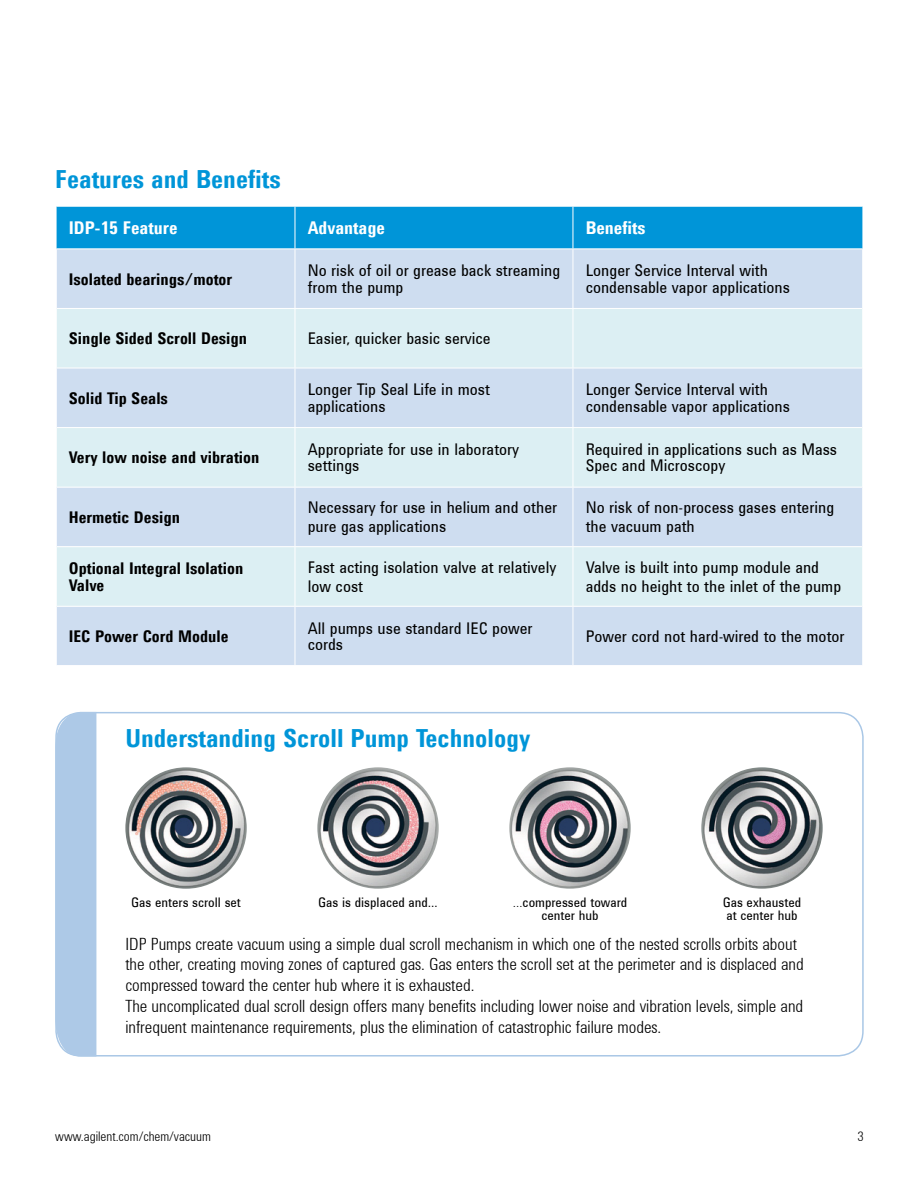
<style>
.page{position:relative;width:919px;height:1187px;background:#fff}
.page>*{position:absolute;margin:0;border:0;box-sizing:border-box;transform-origin:0 0}
.Titolone{font:700 25.5px "Agilent Cond TT";color:#0095d8}
.testo{font:700 18px "Agilent Cond TT";color:#fff}
.testo-2{font:300 17.25px/20.7px "Agilent Cond TT";color:#000}
.testo-3{font:16.5px/16.5px "Agilent Cond TT";color:#000}
.testo-4{font:700 16.5px/16.5px "Agilent Cond TT";color:#000}
.testo-5{font:13.5px "Agilent Cond TT";color:#000}
.testo-6{font:300 13.5px "Agilent Cond TT";color:#000}
.s1{font-weight:300}
</style>
<div class="page">
<div style="left:55px;top:711px;width:41px;height:345px;background:#adc9e7"></div>
<div style="left:57px;top:207px;width:805px;height:41px;background:#0095d8"></div>
<div style="left:57px;top:249px;width:805px;height:416px;background:#ceddf0"></div>
<svg style="left:57px;top:309px;width:805px;height:297px;background:#d6e7f1"></svg>
<hr style="left:294px;top:249px;width:1px;height:59px;background:#fff">
<hr style="left:572px;top:249px;width:1px;height:59px;background:#fff">
<hr style="left:57px;top:308px;width:238px;height:1px;background:#fff">
<hr style="left:295px;top:308px;width:278px;height:1px;background:#fff">
<hr style="left:294px;top:309px;width:1px;height:58px;background:#fff">
<hr style="left:573px;top:308px;width:289px;height:1px;background:#fff">
<hr style="left:572px;top:309px;width:1px;height:58px;background:#fff">
<hr style="left:57px;top:367px;width:238px;height:1px;background:#fff">
<hr style="left:295px;top:367px;width:278px;height:1px;background:#fff">
<hr style="left:294px;top:368px;width:1px;height:59px;background:#fff">
<hr style="left:573px;top:367px;width:289px;height:1px;background:#fff">
<hr style="left:572px;top:368px;width:1px;height:59px;background:#fff">
<hr style="left:57px;top:427px;width:238px;height:1px;background:#fff">
<hr style="left:295px;top:427px;width:278px;height:1px;background:#fff">
<hr style="left:294px;top:428px;width:1px;height:58px;background:#fff">
<hr style="left:573px;top:427px;width:289px;height:1px;background:#fff">
<hr style="left:572px;top:428px;width:1px;height:58px;background:#fff">
<hr style="left:57px;top:486px;width:238px;height:1px;background:#fff">
<hr style="left:295px;top:486px;width:278px;height:1px;background:#fff">
<hr style="left:294px;top:487px;width:1px;height:59px;background:#fff">
<hr style="left:573px;top:486px;width:289px;height:1px;background:#fff">
<hr style="left:572px;top:487px;width:1px;height:59px;background:#fff">
<hr style="left:57px;top:546px;width:238px;height:1px;background:#fff">
<hr style="left:295px;top:546px;width:278px;height:1px;background:#fff">
<hr style="left:294px;top:547px;width:1px;height:59px;background:#fff">
<hr style="left:573px;top:546px;width:289px;height:1px;background:#fff">
<hr style="left:572px;top:547px;width:1px;height:59px;background:#fff">
<hr style="left:57px;top:606px;width:238px;height:1px;background:#fff">
<hr style="left:295px;top:606px;width:278px;height:1px;background:#fff">
<hr style="left:294px;top:606px;width:1px;height:59px;background:#fff">
<hr style="left:573px;top:606px;width:289px;height:1px;background:#fff">
<hr style="left:572px;top:606px;width:1px;height:59px;background:#fff">
<hr style="left:294px;top:206px;width:1px;height:42px;background:#fff">
<hr style="left:572px;top:206px;width:1px;height:42px;background:#fff">
<img style="left:125px;top:767px;width:122px;height:121px;border-radius:61px">
<img style="left:317px;top:767px;width:121px;height:121px;border-radius:61px">
<img style="left:509px;top:767px;width:121px;height:121px;border-radius:61px">
<img style="left:701px;top:767px;width:121px;height:121px;border-radius:61px">
<p class="Titolone" style="left:55px;top:160px;width:227px">Features and Benefits</p>
<p class="testo" style="left:69px;top:214px;width:110px">IDP-15 Feature</p>
<p class="testo" style="left:308px;top:214px;width:79px">Advantage</p>
<p class="testo" style="left:585px;top:214px;width:61px">Benefits</p>
<p class="testo-4" style="left:69px;top:270px;width:165px">Isolated bearings/motor</p>
<p class="testo-3" style="left:308px;top:262px;width:254px">No risk of oil or grease back streaming from the pump</p>
<p class="testo-3" style="left:585px;top:262px;width:206px">Longer Service Interval with condensable vapor applications</p>
<p class="testo-4" style="left:69px;top:329px;width:180px">Single Sided Scroll Design</p>
<p class="testo-3" style="left:308px;top:329px;width:184px">Easier, quicker basic service</p>
<p class="testo-4" style="left:69px;top:389px;width:101px">Solid Tip Seals</p>
<p class="testo-3" style="left:308px;top:381px;width:184px">Longer Tip Seal Life in most applications</p>
<p class="testo-3" style="left:585px;top:381px;width:206px">Longer Service Interval with condensable vapor applications</p>
<p class="testo-4" style="left:69px;top:448px;width:192px">Very low noise and vibration</p>
<p class="testo-3" style="left:308px;top:440px;width:213px">Appropriate for use in laboratory settings</p>
<p class="testo-3" style="left:585px;top:440px;width:253px">Required in applications such as Mass<br>Spec and Microscopy</p>
<p class="testo-4" style="left:69px;top:508px;width:113px">Hermetic Design</p>
<p class="testo-3" style="left:308px;top:497px;width:251px;line-height:18.8px">Necessary for use in helium and other pure gas applications</p>
<p class="testo-3" style="left:585px;top:497px;width:250px;line-height:18.8px">No risk of non-process gases entering the vacuum path</p>
<p class="testo-4" style="left:69px;top:559px;width:176px">Optional Integral Isolation<br>Valve</p>
<p class="testo-3" style="left:308px;top:557px;width:250px;line-height:18.8px">Fast acting isolation valve at relatively low cost</p>
<p class="testo-3" style="left:585px;top:557px;width:257px;line-height:18.8px">Valve is built into pump module and adds no height to the inlet of the pump</p>
<p class="testo-4" style="left:69px;top:627px;width:161px">IEC Power Cord Module</p>
<p class="testo-3" style="left:308px;top:619px;width:226px">All pumps use standard IEC power cords</p>
<p class="testo-3" style="left:585px;top:627px;width:260px">Power cord not hard-wired to the motor</p>
<p class="Titolone" style="left:125px;top:719px;width:406px">Understanding Scroll Pump Technology</p>
<p class="testo-5" style="left:131px;top:891px;width:111px">Gas enters scroll set</p>
<p class="testo-5" style="left:318px;top:891px;width:121px">Gas is displaced and…</p>
<p class="testo-5" style="left:722px;top:891px;width:80px">Gas exhausted</p>
<p class="testo-5" style="left:726px;top:905px;width:73px">at center hub</p>
<p class="testo-5" style="left:512px;top:891px;width:116px"><span class="s1">…</span>compressed toward</p>
<p class="testo-5" style="left:541px;top:905px;width:59px">center hub</p>
<p class="testo-2" style="left:125px;top:931px;width:680px">IDP Pumps create vacuum using a simple dual scroll mechanism in which one of the nested scrolls orbits about the other, creating moving zones of captured gas. Gas enters the scroll set at the perimeter and is displaced and compressed toward the center hub where it is exhausted.</p>
<p class="testo-2" style="left:125px;top:994px;width:679px">The uncomplicated dual scroll design offers many benefits including lower noise and vibration levels, simple and infrequent maintenance requirements, plus the elimination of catastrophic failure modes.</p>
<p class="testo-6" style="left:55px;top:1126px;width:157px">www.agilent.com/chem/vacuum</p>
<p class="testo-6" style="left:857px;top:1126px;width:8px">3</p>
</div>
